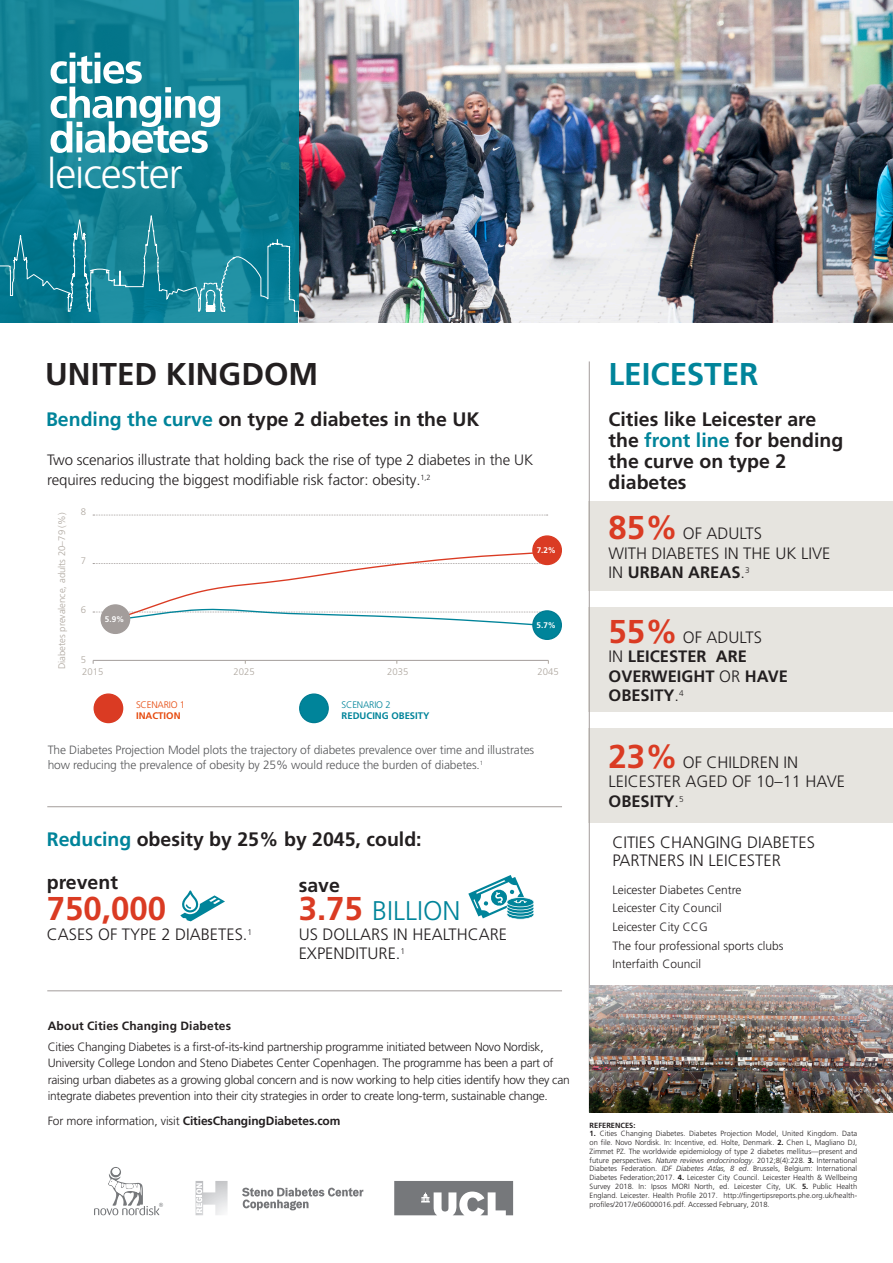
<style>
.page{position:relative;width:893px;height:1263px;background:#fff}
.page>*{position:absolute;margin:0;border:0;box-sizing:border-box;transform-origin:0 0}
.t1{font:300 41.85px "Frutiger LT Pro";letter-spacing:-.025em;color:#fff}
.t2{font:700 33px "Frutiger LT Pro";color:#da3b23}
.t3{font:700 31.5px "Frutiger LT Pro";color:#231f20}
.t4{font:700 31.5px "Frutiger LT Pro";color:#00849a}
.t5{font:300 27px "Frutiger LT Pro";color:#00849a}
.t6{font:700 19.5px/21px "Frutiger LT Pro";color:#231f20}
.t7{font:300 16.5px/19.5px "Frutiger LT Pro";color:#231f20}
.t8{font:700 16.5px/19.5px "Frutiger LT Pro";color:#231f20}
.t9{font:300 15px/19.5px "Frutiger LT Pro";letter-spacing:-.01em;color:#231f20}
.t10{font:300 12px/16.5px "Frutiger LT Pro";letter-spacing:-.02em;color:#231f20}
.t11{font:300 12px/15px "Frutiger LT Pro";letter-spacing:-.01em;color:#57585a}
.t12{font:300 12px "Frutiger LT Pro";color:#231f20}
.t13{font:700 12px "Frutiger LT Pro";color:#231f20}
.t14{font:300 9.6px "Frutiger LT Pro";color:#aea79f}
.t15{font:700 9.6px/11.4px "Frutiger LT Pro";color:#00849a}
.t16{font:300 9.6px/11.4px "Frutiger LT Pro";letter-spacing:-.02em;color:#e64a0e}
.t17{font:700 8.25px "Frutiger LT Pro";color:#fff}
.EndNote_Bibliography{font:300 7.5px/8.9px "Frutiger LT Pro";color:#231f20;text-align:justify}
.EndNote_Bibliography-2{font:700 7.5px "Frutiger LT Pro";color:#231f20}
.s1{color:#00849a}
.s2{font-weight:700}
.s3{font-weight:300}
.s4{font-weight:700;font-size:33px;color:#da3b23}
.s5{font-size:33px;color:#da3b23}
.s6{font-style:italic}
</style>
<div class="page">
<div style="left:589px;top:502px;width:304px;height:89px;background:#e6e4df"></div>
<div style="left:589px;top:607px;width:304px;height:105px;background:#e6e4df"></div>
<div style="left:589px;top:728px;width:304px;height:94px;background:#e6e4df"></div>
<hr style="left:589px;top:361px;width:1px;height:751px;background:#a39d9b">
<svg style="left:394px;top:1181px;width:119px;height:34px"></svg>
<svg style="left:94px;top:1167px;width:69px;height:48px"></svg>
<svg style="left:196px;top:1181px;width:32px;height:34px"></svg>
<svg style="left:242px;top:1188px;width:121px;height:22px"></svg>
<div style="left:94px;top:694px;width:29px;height:28px;background:#da3b23;border-radius:50%"></div>
<div style="left:94px;top:693px;width:29px;height:30px;border:1px solid #da3b23;border-radius:50%"></div>
<div style="left:300px;top:694px;width:28px;height:28px;background:#00849a;border-radius:50%"></div>
<div style="left:299px;top:693px;width:30px;height:30px;border:1px solid #007c92;border-radius:50%"></div>
<hr style="left:93px;top:660px;width:455px;height:1px;background:#a39d9b">
<hr style="left:47px;top:806px;width:515px;height:1px;background:#a39d9b">
<hr style="left:47px;top:990px;width:515px;height:1px;background:#a39d9b">
<svg style="left:468px;top:875px;width:66px;height:44px"></svg>
<svg style="left:180px;top:890px;width:45px;height:31px"></svg>
<img style="left:299px;top:0;width:594px;height:323px">
<svg style="left:0;top:0;width:299px;height:210px;background:#128295"></svg>
<svg style="left:51px;top:53px;width:169px;height:100px"></svg>
<svg style="left:0;top:210px;width:299px;height:113px;background:#178498"></svg>
<img style="left:590px;top:985px;width:303px;height:127px">
<svg style="left:93px;top:515px;width:455px;height:1px"></svg>
<svg style="left:93px;top:552px;width:455px;height:75px"></svg>
<div style="left:533px;top:536px;width:28px;height:28px;background:#da3b23;border-radius:50%"></div>
<div style="left:532px;top:535px;width:30px;height:30px;border:1px solid #da3b23;border-radius:50%"></div>
<div style="left:533px;top:611px;width:28px;height:28px;background:#00849a;border-radius:50%"></div>
<div style="left:532px;top:610px;width:30px;height:30px;border:1px solid #007c92;border-radius:50%"></div>
<div style="left:101px;top:605px;width:29px;height:28px;background:#a39d9b;border-radius:50%"></div>
<div style="left:101px;top:604px;width:29px;height:30px;border:1px solid #a39d9b;border-radius:50%"></div>
<p class="t1" style="left:47px;top:149px;width:137px">leicester</p>
<p class="t3" style="left:45px;top:356px;width:275px">UNITED KINGDOM</p>
<p class="t4" style="left:608px;top:356px;width:151px">LEICESTER</p>
<p class="t6" style="left:46px;top:409px;width:435px"><span class="s1">Bending the curve</span> on type 2 diabetes in the UK</p>
<p class="t9" style="left:47px;top:451px;width:487px">Two scenarios illustrate that holding back the rise of type 2 diabetes in the UK requires reducing the biggest modifiable risk factor: obesity.<sup>1,2</sup></p>
<p class="t14" style="left:56px;top:669px;width:158px;rotate:-90deg">Diabetes prevalence, adults 20–79 (%)</p>
<p class="t14" style="left:81px;top:506px;width:7px">8</p>
<p class="t14" style="left:81px;top:556px;width:7px">7</p>
<p class="t14" style="left:81px;top:604px;width:7px">6</p>
<p class="t14" style="left:81px;top:654px;width:7px">5</p>
<p class="t17" style="left:105px;top:614px;width:21px">5.9%</p>
<p class="t14" style="left:82px;top:666px;width:23px">2015</p>
<p class="t17" style="left:537px;top:546px;width:21px">7.2%</p>
<p class="t17" style="left:537px;top:620px;width:21px">5.7%</p>
<p class="t14" style="left:233px;top:666px;width:23px">2025</p>
<p class="t14" style="left:387px;top:666px;width:23px">2035</p>
<p class="t14" style="left:537px;top:666px;width:23px">2045</p>
<p class="t16" style="left:136px;top:699px;width:51px">SCENARIO 1<br><span class="s2">INACTION</span></p>
<p class="t15" style="left:342px;top:699px;width:89px"><span class="s3">SCENARIO 2<br></span>REDUCING OBESITY</p>
<p class="t11" style="left:48px;top:742px;width:488px">The Diabetes Projection Model plots the trajectory of diabetes prevalence over time and illustrates how reducing the prevalence of obesity by 25% would reduce the burden of diabetes.<sup>1</sup></p>
<p class="t6" style="left:47px;top:829px;width:376px"><span class="s1">Reducing</span> obesity by 25% by 2045, could:</p>
<p class="t6" style="left:47px;top:872px;width:73px">prevent</p>
<p class="t2" style="left:47px;top:889px;width:121px">750,000</p>
<p class="t7" style="left:47px;top:924px;width:207px">CASES OF TYPE 2 DIABETES.<sup>1</sup></p>
<p class="t6" style="left:299px;top:874px;width:43px">save</p>
<p class="t5" style="left:299px;top:895px;width:163px"><span class="s4">3.75</span> BILLION</p>
<p class="t7" style="left:299px;top:924px;width:210px">US DOLLARS IN HEALTHCARE<br>EXPENDITURE.<sup>1</sup></p>
<p class="t6" style="left:608px;top:409px;width:236px">Cities like Leicester are the <span class="s1">front line</span> for bending the curve on type 2 diabetes</p>
<p class="t7" style="left:608px;top:524px;width:223px"><span class="s4">85%</span> OF ADULTS<br>WITH DIABETES IN THE UK LIVE<br>IN <span class="s2">URBAN AREAS</span>.<sup>3</sup></p>
<p class="t8" style="left:608px;top:627px;width:181px"><span class="s5">55%</span> <span class="s3">OF ADULTS<br>IN</span> LEICESTER ARE<br>OVERWEIGHT <span class="s3">OR</span> HAVE<br>OBESITY<span class="s3">.</span><sup>4</sup></p>
<p class="t7" style="left:608px;top:753px;width:238px"><span class="s4">23%</span> OF CHILDREN IN<br>LEICESTER AGED OF 10–11 HAVE<br><span class="s2">OBESITY</span>.<sup>5</sup></p>
<p class="t7" style="left:612px;top:834px;width:204px;line-height:18px">CITIES CHANGING DIABETES<br>PARTNERS IN LEICESTER</p>
<p class="t12" style="left:612px;top:882px;width:131px">Leicester Diabetes Centre</p>
<p class="t12" style="left:612px;top:901px;width:111px">Leicester City Council</p>
<p class="t12" style="left:612px;top:920px;width:97px">Leicester City CCG</p>
<p class="t12" style="left:612px;top:938px;width:173px">The four professional sports clubs</p>
<p class="t12" style="left:612px;top:957px;width:90px">Interfaith Council</p>
<p class="t13" style="left:48px;top:1018px;width:185px">About Cities Changing Diabetes</p>
<p class="t10" style="left:48px;top:1038px;width:524px">Cities Changing Diabetes is a first-of-its-kind partnership programme initiated between Novo Nordisk, University College London and Steno Diabetes Center Copenhagen. The programme has been a part of raising urban diabetes as a growing global concern and is now working to help cities identify how they can integrate diabetes prevention into their city strategies in order to create long-term, sustainable change.</p>
<p class="t13" style="left:48px;top:1114px;width:294px"><span class="s3">For more information, visit</span> CitiesChangingDiabetes.com</p>
<p class="EndNote_Bibliography-2" style="left:590px;top:1120px;width:47px">REFERENCES:</p>
<p class="EndNote_Bibliography" style="left:590px;top:1129px;width:269px"><span class="s2">1.</span> Cities Changing Diabetes. Diabetes Projection Model, United Kingdom. Data on file. Novo Nordisk. In: Incentive, ed. Holte, Denmark. <span class="s2">2.</span> Chen L, Magliano DJ, Zimmet PZ. The worldwide epidemiology of type 2 diabetes mellitus—present and future perspectives. <span class="s6">Nature reviews endocrinology</span>. 2012;8(4):228. <span class="s2">3.</span> International Diabetes Federation. <span class="s6">IDF Diabetes Atlas, 8 ed</span>. Brussels, Belgium: International Diabetes Federation;2017. <span class="s2">4.</span> Leicester City Council. Leicester Health &amp; Wellbeing Survey 2018. In: Ipsos MORI North, ed. Leicester City, UK. <span class="s2">5.</span> Public Health England. Leicester. Health Profile 2017. http://fingertipsreports.phe.org.uk/health&shy;profiles/2017/e06000016.pdf. Accessed February, 2018.</p>
</div>
